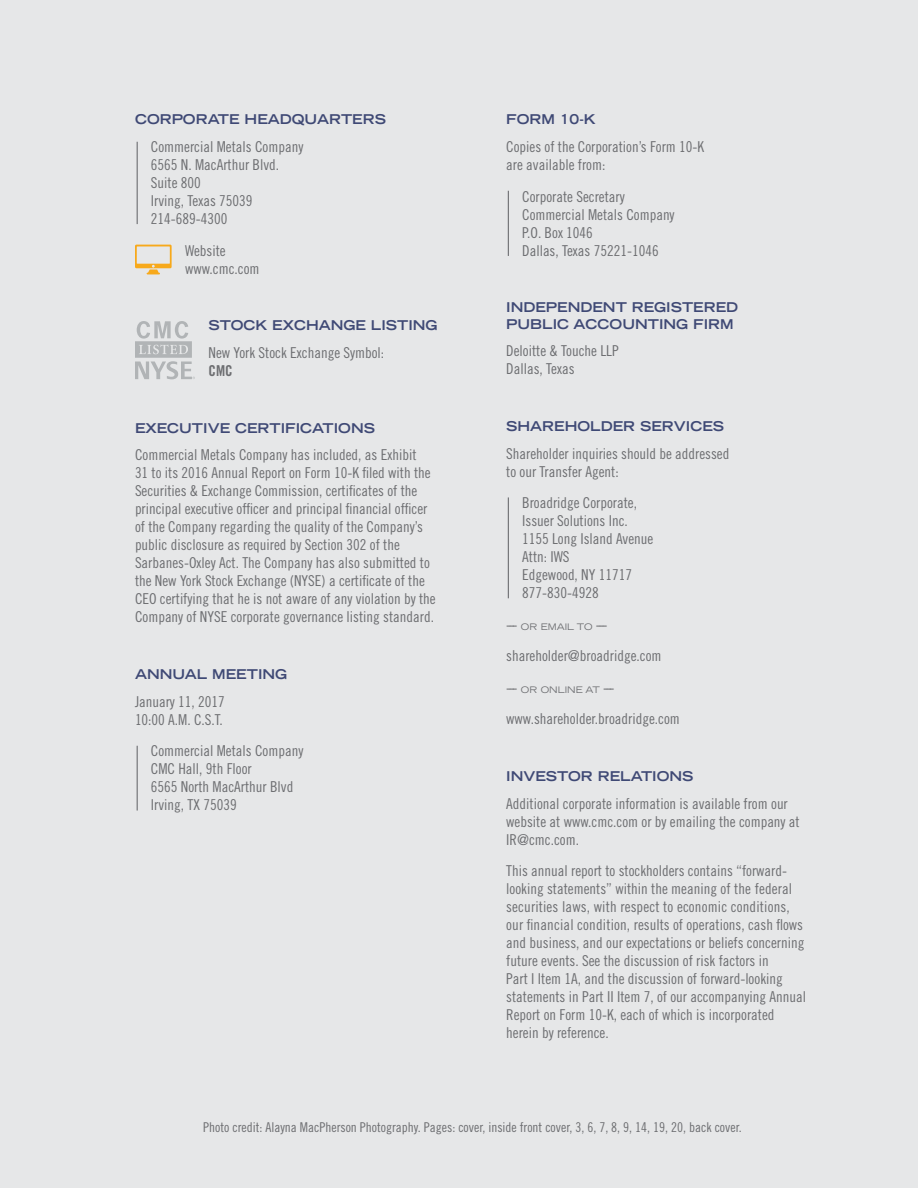
<style>
.page{position:relative;width:918px;height:1188px;background:#e6e7e8}
.page>*{position:absolute;margin:0;border:0;box-sizing:border-box;transform-origin:0 0}
.t1{font:15px/18px "Trade Gothic LT Std Cn 18";color:#6d6e71}
.t2{font:15px "Trade Gothic LT Std Bd Cn 20";color:#6d6e71}
.t3{font:700 expanded 13.5px/16.2px "Trade Gothic LT Std";color:#3f4975}
.t4{font:13.5px "Trade Gothic LT Std Cn 18";color:#6d6e71}
.t5{font:expanded 9px "Trade Gothic LT Std";color:#6d6e71}
.s1{font-family:"Trade Gothic LT Std Cn 18";font-stretch:normal;font-size:15px}
</style>
<div class="page">
<svg style="left:135px;top:245px;width:37px;height:29px"></svg>
<svg style="left:135px;top:321px;width:60px;height:58px"></svg>
<hr style="left:508px;top:191px;width:1px;height:65px;background:#6d6e71">
<hr style="left:508px;top:497px;width:1px;height:101px;background:#6d6e71">
<hr style="left:137px;top:746px;width:1px;height:65px;background:#6d6e71">
<hr style="left:137px;top:142px;width:1px;height:82px;background:#6d6e71">
<p class="t3" style="left:135px;top:111px;width:252px">CORPORATE HEADQUARTERS</p>
<p class="t1" style="left:151px;top:138px;width:154px">Commercial Metals Company<br>6565 N. MacArthur Blvd.<br>Suite 800<br>Irving, Texas 75039<br>214-689-4300</p>
<p class="t1" style="left:185px;top:241px;width:76px">Website www.cmc.com</p>
<p class="t3" style="left:209px;top:317px;width:231px">STOCK EXCHANGE LISTING</p>
<p class="t1" style="left:209px;top:344px;width:177px">New York Stock Exchange Symbol:</p>
<p class="t2" style="left:209px;top:362px;width:26px">CMC</p>
<p class="t3" style="left:135px;top:420px;width:242px">EXECUTIVE CERTIFICATIONS</p>
<p class="t1" style="left:135px;top:446px;width:302px">Commercial Metals Company has included, as Exhibit<br>31 to its 2016 Annual Report on Form 10-K filed with the Securities &amp; Exchange Commission, certificates of the principal executive officer and principal financial officer of the Company regarding the quality of the Company’s public disclosure as required by Section 302 of the Sarbanes-Oxley Act. The Company has also submitted to the New York Stock Exchange (NYSE) a certificate of the CEO certifying that he is not aware of any violation by the Company of NYSE corporate governance listing standard.</p>
<p class="t3" style="left:135px;top:666px;width:154px">ANNUAL MEETING</p>
<p class="t1" style="left:135px;top:692px;width:91px">January 11, 2017<br>10:00 A.M. C.S.T.</p>
<p class="t1" style="left:151px;top:742px;width:154px">Commercial Metals Company<br>CMC Hall, 9th Floor<br>6565 North MacArthur Blvd<br>Irving, TX 75039</p>
<p class="t3" style="left:506px;top:111px;width:91px">FORM 10-K</p>
<p class="t1" style="left:506px;top:138px;width:200px">Copies of the Corporation’s Form 10-K are available from:</p>
<p class="t1" style="left:522px;top:187px;width:154px">Corporate Secretary<br>Commercial Metals Company<br>P.O. Box 1046<br>Dallas, Texas 75221-1046</p>
<p class="t3" style="left:506px;top:299px;width:234px">INDEPENDENT REGISTERED<br>PUBLIC ACCOUNTING FIRM</p>
<p class="t1" style="left:506px;top:342px;width:114px">Deloitte &amp; Touche LLP<br>Dallas, Texas</p>
<p class="t3" style="left:506px;top:418px;width:219px">SHAREHOLDER SERVICES</p>
<p class="t1" style="left:506px;top:444px;width:225px">Shareholder inquiries should be addressed to our Transfer Agent:</p>
<p class="t1" style="left:522px;top:494px;width:133px">Broadridge Corporate,<br>Issuer Solutions Inc.<br>1155 Long Island Avenue<br>Attn: IWS<br>Edgewood, NY 11717<br>877-830-4928</p>
<p class="t5" style="left:506px;top:621px;width:103px"><span class="s1">---</span> OR EMAIL TO <span class="s1">---</span></p>
<p class="t1" style="left:506px;top:647px;width:157px">shareholder@broadridge.com</p>
<p class="t5" style="left:506px;top:684px;width:110px"><span class="s1">---</span> OR ONLINE AT <span class="s1">---</span></p>
<p class="t1" style="left:506px;top:710px;width:175px">www.shareholder.broadridge.com</p>
<p class="t3" style="left:506px;top:768px;width:189px">INVESTOR RELATIONS</p>
<p class="t1" style="left:506px;top:794px;width:295px">Additional corporate information is available from our website at www.cmc.com or by emailing the company at<br>IR@cmc.com.</p>
<p class="t1" style="left:506px;top:862px;width:301px">This annual report to stockholders contains “forward&shy;looking statements” within the meaning of the federal securities laws, with respect to economic conditions, our financial condition, results of operations, cash flows and business, and our expectations or beliefs concerning future events. See the discussion of risk factors in<br>Part I Item 1A, and the discussion of forward-looking statements in Part II Item 7, of our accompanying Annual Report on Form 10-K, each of which is incorporated herein by reference.</p>
<p class="t4" style="left:203px;top:1119px;width:540px">Photo credit: Alayna MacPherson Photography. Pages: cover, inside front cover, 3, 6, 7, 8, 9, 14, 19, 20, back cover.</p>
</div>
